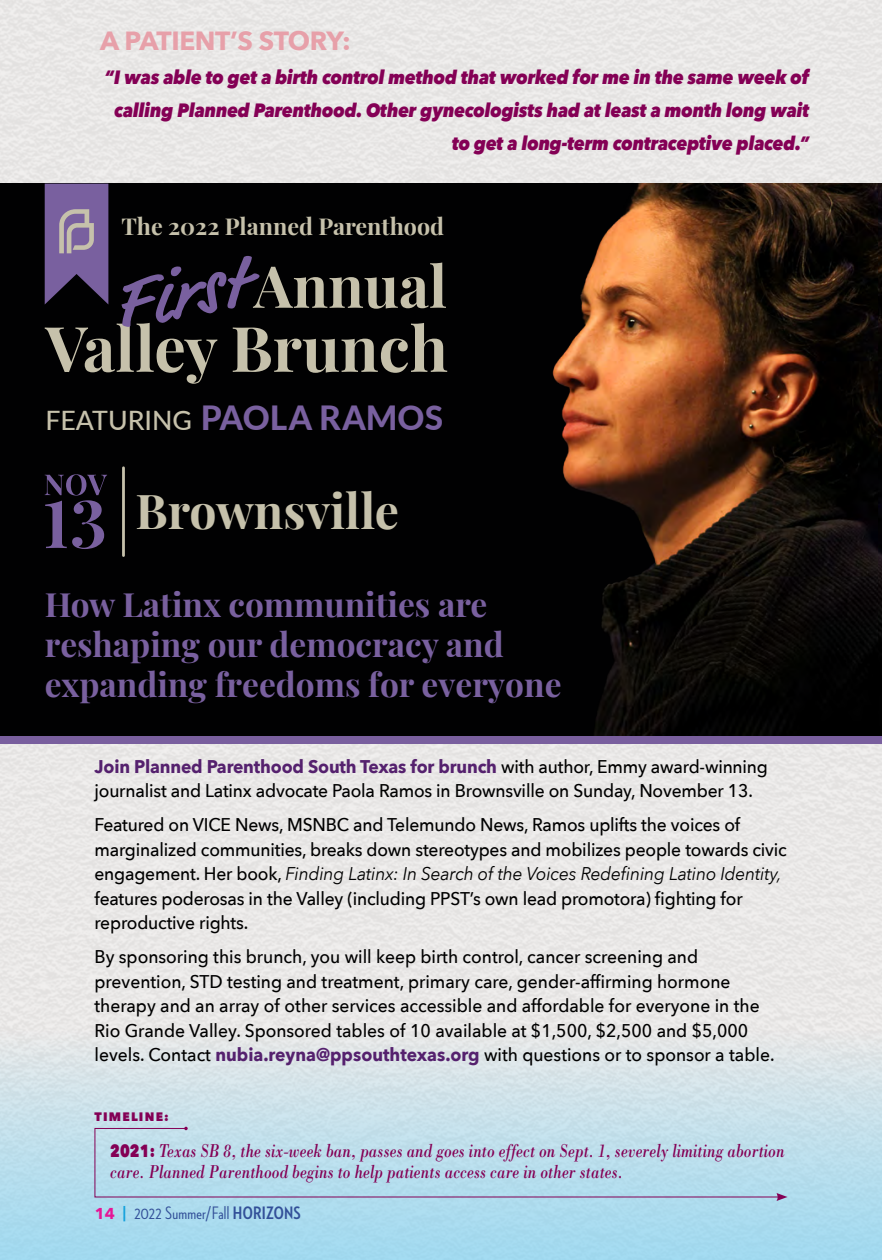
<style>
.page{position:relative;width:882px;height:1260px;background:#fff}
.page>*{position:absolute;margin:0;border:0;box-sizing:border-box;transform-origin:0 0}
.t1{font:700 48.12px "Playfair Display";color:#c6c1ab}
.t2{font:700 33.43px/40.1px "Playfair Display";color:#79609f}
.t3{font:800 33.43px "Lato";color:#79609f}
.t4{font:700 26.25px "Avenir Next";letter-spacing:-.02em;color:#e7a0a9}
.t5{font:700 23.28px "Playfair Display";color:#c6c1ab}
.t6{font:italic 800 19.25px/33.2px "Avenir Next";letter-spacing:-.01em;color:#840055;text-align:right;scale:.9 1}
.t7{font:italic 19.25px/21px "Bodoni";letter-spacing:.005em;color:#840055;scale:.8 1}
.t8{font:500 18.38px/24.5px "Avenir Next";letter-spacing:-.01em;color:#000;scale:.95 1}
.t9{font:500 18.38px "Neutraface 2 Condensed";letter-spacing:.015em;color:#25408f}
.t10{font:800 12.25px "Avenir Next";letter-spacing:.1em;color:#840055}
.s1{font-weight:500;font-size:26.78px;color:#c6c1ab}
.s2{font-weight:700;color:#55216e}
.s3{font-weight:400;font-style:italic}
.s4{font-family:"Avenir Next";font-weight:800;font-style:normal;font-size:17.5px}
.s5{font-family:"Avenir Next";font-weight:700;font-size:15.75px;color:#ec008c}
.s6{font-weight:700;color:#009ada}
.s7{font-weight:700}
</style>
<div class="page">
<div style="left:0;top:0;width:882px;height:1003px;background:#e9e7e6"></div>
<div style="left:0;top:1003px;width:882px;height:257px;background:linear-gradient(to bottom,#eee9e6,#9dd8f0)"></div>
<div style="left:0;top:184px;width:882px;height:559px;background:#010102"></div>
<img style="left:447px;top:184px;width:435px;height:552px">
<svg style="left:45px;top:474px;width:62px;height:75px"></svg>
<div style="left:0;top:736px;width:882px;height:7px;background:#795f9e"></div>
<svg style="left:45px;top:184px;width:402px;height:200px"></svg>
<hr style="left:122px;top:468px;width:3px;height:88px;background:#c6c1ab">
<svg style="left:94px;top:1128px;width:686px;height:70px;background:#b9dae9"></svg>
<svg style="left:184px;top:1127px;width:4px;height:3px"></svg>
<svg style="left:776px;top:1193px;width:12px;height:8px"></svg>
<h3 class="t4" style="left:100px;top:18px;width:252px">A PATIENT’S STORY:</h3>
<p class="t6" style="left:105px;top:60px;width:785px">“I was able to get a birth control method that worked for me in the same week of calling Planned Parenthood. Other gynecologists had at least a month long wait to get a long-term contraceptive placed.”</p>
<p class="t5" style="left:121px;top:208px;width:324px">The 2022 Planned Parenthood</p>
<h2 class="t3" style="left:45px;top:393px;width:399px"><span class="s1">FEATURING</span> PAOLA RAMOS</h2>
<h1 class="t1" style="left:135px;top:473px;width:265px">Brownsville</h1>
<h2 class="t2" style="left:45px;top:582px;width:518px">How Latinx communities are reshaping our democracy and expanding freedoms for everyone</h2>
<p class="t8" style="left:94px;top:754px;width:710px"><span class="s2">Join Planned Parenthood South Texas for brunch</span> with author, Emmy award-winning journalist and Latinx advocate Paola Ramos in Brownsville on Sunday, November 13.</p>
<p class="t8" style="left:94px;top:812px;width:730px">Featured on VICE News, MSNBC and Telemundo News, Ramos uplifts the voices of marginalized communities, breaks down stereotypes and mobilizes people towards civic engagement. Her book, <span class="s3">Finding Latinx: In Search of the Voices Redefining Latino Identity, </span>features poderosas in the Valley (including PPST’s own lead promotora) fighting for reproductive rights.</p>
<p class="t8" style="left:94px;top:944px;width:717px">By sponsoring this brunch, you will keep birth control, cancer screening and prevention, STD testing and treatment, primary care, gender-affirming hormone therapy and an array of other services accessible and affordable for everyone in the Rio Grande Valley. Sponsored tables of 10 available at $1,500, $2,500 and $5,000 levels. Contact <span class="s2">nubia.reyna@ppsouthtexas.org</span> with questions or to sponsor a table.</p>
<p class="t10" style="left:94px;top:1109px;width:76px">TIMELINE:</p>
<p class="t7" style="left:110px;top:1140px;width:844px"><span class="s4">2021:</span> Texas SB 8, the six-week ban, passes and goes into effect on Sept. 1, severely limiting abortion care. Planned Parenthood begins to help patients access care in other states.</p>
<p class="t9" style="left:94px;top:1203px;width:208px"><span class="s5">14</span> <span class="s6">|</span> 2022 Summer/Fall <span class="s7">HORIZONS</span></p>
</div>
